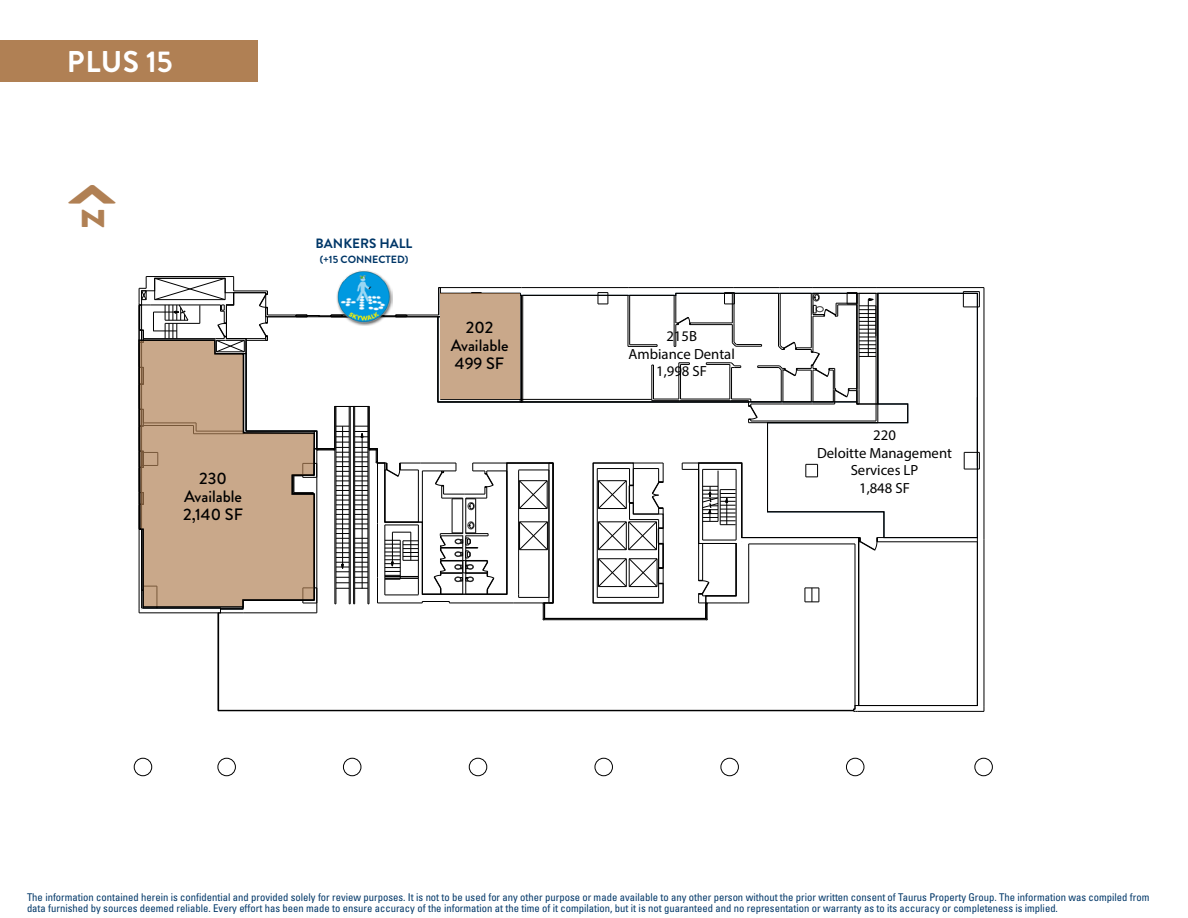
<style>
.page{position:relative;width:1188px;height:918px;background:#fff}
.page>*{position:absolute;margin:0;border:0;box-sizing:border-box;transform-origin:0 0}
.t1{font:900 102px "Brandon Grotesque";color:#b08054;scale:.47 1}
.t2{font:700 30px "Brandon Grotesque";letter-spacing:.015em;color:#fff}
.t3{font:900 24.45px "Brandon Grotesque";color:#b08054;scale:1.51 1}
.t4{font:500 16.5px/18px "Brandon Grotesque";color:#000;text-align:center}
.t5{font:14.7px/17.7px "Myriad Pro";color:#000;text-align:center}
.t6{font:700 13.5px "Brandon Grotesque";color:#003768}
.t7{font:12.75px/15.3px "Myriad Pro";color:#000;text-align:center}
.t8{font:condensed 10.65px/10.5px "Univers LT Std";color:#003768}
.t9{font:700 10.5px "Brandon Grotesque";color:#003768}
</style>
<div class="page">
<div style="left:0;top:40px;width:257px;height:42px;background:#b08054"></div>
<hr style="left:218px;top:711px;width:636px;height:1px;background:#000">
<hr style="left:146px;top:276px;width:88px;height:1px;background:#000">
<hr style="left:857px;top:711px;width:127px;height:1px;background:#000">
<hr style="left:877px;top:287px;width:107px;height:1px;background:#000">
<hr style="left:984px;top:540px;width:1px;height:167px;background:#000">
<hr style="left:984px;top:288px;width:1px;height:252px;background:#000">
<div style="left:134px;top:758px;width:18px;height:18px;border:1px solid #000;border-radius:50%"></div>
<svg style="left:978px;top:452px;width:2px;height:18px"></svg>
<svg style="left:963px;top:291px;width:17px;height:17px"></svg>
<div style="left:218px;top:758px;width:17px;height:18px;border:1px solid #000;border-radius:50%"></div>
<div style="left:343px;top:758px;width:18px;height:18px;border:1px solid #000;border-radius:50%"></div>
<div style="left:469px;top:758px;width:18px;height:18px;border:1px solid #000;border-radius:50%"></div>
<div style="left:595px;top:758px;width:17px;height:18px;border:1px solid #000;border-radius:50%"></div>
<div style="left:721px;top:758px;width:17px;height:18px;border:1px solid #000;border-radius:50%"></div>
<div style="left:846px;top:758px;width:18px;height:18px;border:1px solid #000;border-radius:50%"></div>
<div style="left:975px;top:758px;width:17px;height:18px;border:1px solid #000;border-radius:50%"></div>
<svg style="left:218px;top:621px;width:641px;height:90px"></svg>
<svg style="left:879px;top:293px;width:99px;height:245px"></svg>
<svg style="left:139px;top:277px;width:740px;height:344px"></svg>
<img style="left:336px;top:270px;width:56px;height:56px">
<div style="left:440px;top:293px;width:80px;height:106px;background:#c9a88a"></div>
<svg style="left:138px;top:339px;width:178px;height:269px"></svg>
<h2 class="t2" style="left:67px;top:40px;width:107px">PLUS 15</h2>
<h1 class="t1" style="left:9px;top:205px;width:46px;rotate:-90deg">&gt;</h1>
<h3 class="t3" style="left:79px;top:201px;width:20px">N</h3>
<h3 class="t4" style="left:183px;top:469px;width:61px">230<br>Available<br>2,140 SF</h3>
<h3 class="t5" style="left:182px;top:472px;width:83px">230<br>Bankers Hall<br>Endodontists</h3>
<p class="t6" style="left:316px;top:234px;width:98px">BANKERS HALL</p>
<p class="t9" style="left:320px;top:252px;width:90px">(+15 CONNECTED)</p>
<h3 class="t4" style="left:451px;top:319px;width:59px">202<br>Available<br>499 SF</h3>
<p class="t7" style="left:455px;top:326px;width:50px">215A<br>Available<br>499 SF</p>
<h3 class="t5" style="left:629px;top:327px;width:108px">215B<br>Ambiance Dental<br>1,998 SF</h3>
<h3 class="t5" style="left:817px;top:426px;width:136px">220<br>Deloitte Management<br>Services LP<br>1,848 SF</h3>
<p class="t8" style="left:27px;top:892px;width:1124px">The information contained herein is confidential and provided solely for review purposes. It is not to be used for any other purpose or made available to any other person without the prior written consent of Taurus Property Group. The information was compiled from data furnished by sources deemed reliable. Every effort has been made to ensure accuracy of the information at the time of it compilation, but it is not guaranteed and no representation or warranty as to its accuracy or completeness is implied.</p>
</div>
